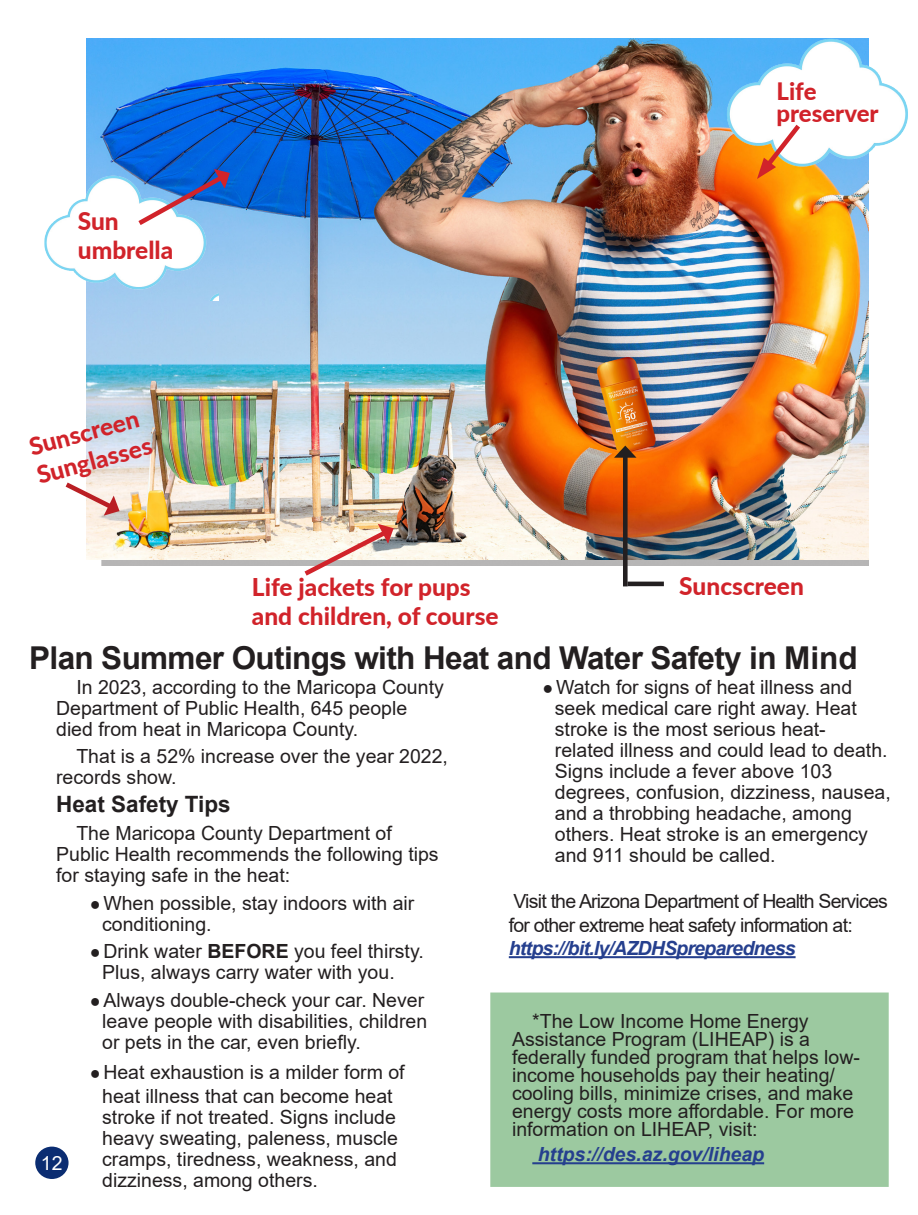
<style>
.page{position:relative;width:918px;height:1215px;background:#fff}
.page>*{position:absolute;margin:0;border:0;box-sizing:border-box;transform-origin:0 0}
.t1{font:700 31.5px "Arial";letter-spacing:-.02em;color:#231f20}
.t2{font:800 24.45px "Lato";color:#d1232a}
.t3{font:800 24px "Lato";color:#d1232a}
.Paragraph_Style_1{font:700 22.5px "Arial";color:#231f20}
.Paragraph_Style_1-2{font:19.5px/21px "Arial";color:#231f20}
.Paragraph_Style_1-3{font:19.5px/23.4px "Arial";letter-spacing:-.04em;color:#231f20}
.Paragraph_Style_1-4{font:italic 700 19.5px "Arial";color:#253f8e}
.Paragraph_Style_1-5{font:19.5px "Arial";color:#fff}
.s1{font-family:"Noto Serif";font-size:18px}
.s2{font-weight:700}
.s3{font-weight:700;font-style:italic;color:#253f8e}
</style>
<div class="page">
<div style="left:35px;top:1147px;width:34px;height:32px;background:#0b2d72;border-radius:50%"></div>
<hr style="left:509px;top:956px;width:287px;height:2px;background:#253f8e">
<img style="left:87px;top:39px;width:782px;height:521px">
<img style="left:44px;top:166px;width:174px;height:134px">
<img style="left:721px;top:38px;width:187px;height:135px">
<svg style="left:65px;top:478px;width:55px;height:38px"></svg>
<div style="left:623px;top:453px;width:5px;height:133px;background:#231f20"></div>
<svg style="left:614px;top:446px;width:23px;height:12px"></svg>
<hr style="left:627px;top:582px;width:37px;height:4px;background:#231f20">
<svg style="left:299px;top:524px;width:95px;height:52px"></svg>
<svg style="left:757px;top:120px;width:48px;height:59px"></svg>
<svg style="left:133px;top:169px;width:97px;height:60px"></svg>
<div style="left:491px;top:993px;width:397px;height:193px;background:#9cc9a0"></div>
<hr style="left:532px;top:1162px;width:232px;height:2px;background:#253f8e">
<div style="left:490px;top:993px;width:399px;height:194px;border:2px solid #9cc9a0"></div>
<p class="t2" style="left:78px;top:203px;width:43px">Sun</p>
<p class="t2" style="left:78px;top:232px;width:97px">umbrella</p>
<p class="t2" style="left:25px;top:430px;width:114px;rotate:-15deg">Sunscreen</p>
<p class="t2" style="left:33px;top:458px;width:120px;rotate:-15deg">Sunglasses</p>
<p class="t2" style="left:252px;top:569px;width:220px">Life jackets for pups</p>
<p class="t2" style="left:252px;top:598px;width:248px">and children, of course</p>
<p class="t3" style="left:777px;top:74px;width:42px">Life</p>
<p class="t3" style="left:777px;top:96px;width:104px">preserver</p>
<p class="t2" style="left:679px;top:568px;width:126px">Suncscreen</p>
<p class="t1" style="left:29px;top:636px;width:830px">Plan Summer Outings with Heat and Water Safety in Mind</p>
<p class="Paragraph_Style_1-2" style="left:56px;top:676px;width:389px;text-indent:20px">In 2023, according to the Maricopa County<br>Department of Public Health, 645 people died from heat in Maricopa County.</p>
<p class="Paragraph_Style_1-2" style="left:56px;top:746px;width:393px;text-indent:20px">That is a 52% increase over the year 2022, records show.</p>
<p class="Paragraph_Style_1" style="left:56px;top:788px;width:176px">Heat Safety Tips</p>
<p class="Paragraph_Style_1-2" style="left:56px;top:822px;width:384px;text-indent:20px">The Maricopa County Department of<br>Public Health recommends the following tips for staying safe in the heat:</p>
<p class="Paragraph_Style_1-2" style="left:102px;top:892px;width:314px;text-indent:-12px"><span class="s1">●</span>When possible, stay indoors with air conditioning.</p>
<p class="Paragraph_Style_1-2" style="left:102px;top:941px;width:323px;text-indent:-12px"><span class="s1">●</span>Drink water <span class="s2">BEFORE</span> you feel thirsty.<br>Plus, always carry water with you.</p>
<p class="Paragraph_Style_1-2" style="left:102px;top:990px;width:327px;text-indent:-12px"><span class="s1">●</span>Always double-check your car. Never leave people with disabilities, children or pets in the car, even briefly.</p>
<p class="Paragraph_Style_1-2" style="left:90px;top:1060px;width:316px;line-height:23.4px;text-align:center"><span class="s1">●</span>Heat exhaustion is a milder form of heat illness that can become heat</p>
<p class="Paragraph_Style_1-2" style="left:102px;top:1106px;width:297px;text-align:justify">stroke if not treated. Signs include heavy sweating, paleness, muscle cramps, tiredness, weakness, and dizziness, among others.</p>
<p class="Paragraph_Style_1-2" style="left:555px;top:676px;width:338px;text-indent:-12px"><span class="s1">●</span>Watch for signs of heat illness and seek medical care right away. Heat stroke is the most serious heat-<br>related illness and could lead to death.<br>Signs include a fever above 103 degrees, confusion, dizziness, nausea, and a throbbing headache, among others. Heat stroke is an emergency and 911 should be called.</p>
<p class="Paragraph_Style_1-3" style="left:509px;top:890px;width:381px">Visit the Arizona Department of Health Services for other extreme heat safety information at: <span class="s3">https://bit.ly/AZDHSpreparedness</span></p>
<p class="Paragraph_Style_1-2" style="left:512px;top:1012px;width:349px;line-height:18px;text-indent:20px">*The Low Income Home Energy Assistance Program (LIHEAP) is a federally funded program that helps low&shy;income households pay their heating/ cooling bills, minimize crises, and make energy costs more affordable. For more information on LIHEAP, visit:</p>
<p class="Paragraph_Style_1-4" style="left:538px;top:1141px;width:228px">https://des.az.gov/liheap</p>
<p class="Paragraph_Style_1-5" style="left:41px;top:1150px;width:23px">12</p>
</div>
